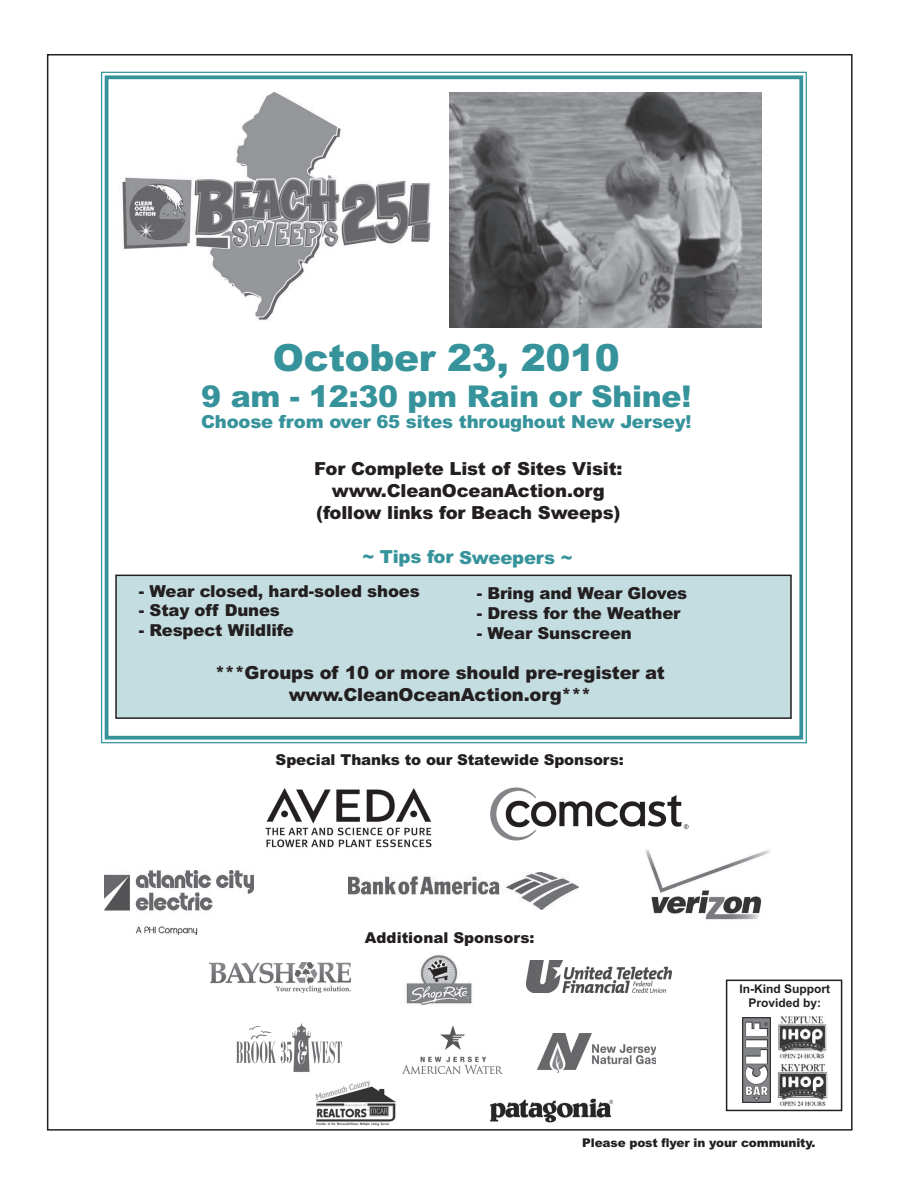
<style>
.page{position:relative;width:912px;height:1188px;background:#fff}
.page>*{position:absolute;margin:0;border:0;box-sizing:border-box;transform-origin:0 0}
.t1{font:900 37.5px "Arial";letter-spacing:-.01em;color:#37939b}
.t2{font:900 30px "Arial";letter-spacing:-.01em;color:#37939b}
.t3{font:900 18px/21.6px "Arial";letter-spacing:-.01em;color:#231f20;text-align:center}
.t4{font:900 18px "Arial";letter-spacing:-.01em;color:#37939b}
.t5{font:900 16.5px "Arial";letter-spacing:-.01em;color:#231f20}
.t6{font:900 15px "Arial";letter-spacing:-.01em;color:#231f20}
.t7{font:900 12px "Arial";letter-spacing:-.01em;color:#231f20}
.t8{font:700 12px/14.4px "Arial";color:#231f20;text-align:center}
</style>
<div class="page">
<img style="left:210px;top:963px;width:140px;height:29px">
<img style="left:236px;top:1023px;width:107px;height:49px">
<img style="left:315px;top:1080px;width:81px;height:46px">
<img style="left:537px;top:1034px;width:118px;height:38px">
<img style="left:490px;top:1098px;width:122px;height:25px">
<img style="left:526px;top:960px;width:145px;height:33px">
<img style="left:403px;top:1026px;width:99px;height:47px">
<img style="left:406px;top:954px;width:66px;height:52px">
<div style="left:725px;top:980px;width:117px;height:131px;border:2px solid #231f20"></div>
<img style="left:742px;top:1018px;width:28px;height:85px">
<svg style="left:101px;top:71px;width:706px;height:673px"></svg>
<div style="left:105px;top:75px;width:697px;height:665px;border:4px solid #37939b"></div>
<div style="left:116px;top:575px;width:674px;height:143px;background:#c4dde1"></div>
<div style="left:115px;top:575px;width:676px;height:144px;border:2px solid #231f20"></div>
<img style="left:119px;top:87px;width:312px;height:235px">
<img style="left:449px;top:93px;width:312px;height:234px">
<img style="left:265px;top:788px;width:167px;height:60px">
<img style="left:104px;top:871px;width:150px;height:64px">
<img style="left:645px;top:849px;width:126px;height:71px">
<img style="left:490px;top:787px;width:199px;height:54px">
<img style="left:348px;top:872px;width:230px;height:37px">
<img style="left:777px;top:1064px;width:51px;height:43px">
<img style="left:778px;top:1016px;width:49px;height:43px">
<h1 class="t1" style="left:273px;top:336px;width:348px">October 23, 2010</h1>
<h2 class="t2" style="left:201px;top:379px;width:491px">9 am - 12:30 pm Rain or Shine!</h2>
<p class="t4" style="left:201px;top:411px;width:492px">Choose from over 65 sites throughout New Jersey!</p>
<p class="t3" style="left:314px;top:458px;width:309px">For Complete List of Sites Visit: www.CleanOceanAction.org (follow links for Beach Sweeps)</p>
<p class="t4" style="left:362px;top:547px;width:212px">~ Tips for Sweepers ~</p>
<p class="t5" style="left:139px;top:581px;width:282px">- Wear closed, hard-soled shoes</p>
<p class="t5" style="left:139px;top:601px;width:143px">- Stay off Dunes</p>
<p class="t5" style="left:139px;top:621px;width:156px">- Respect Wildlife</p>
<p class="t5" style="left:476px;top:584px;width:212px">- Bring and Wear Gloves</p>
<p class="t5" style="left:476px;top:604px;width:205px">- Dress for the Weather</p>
<p class="t5" style="left:476px;top:623px;width:157px">- Wear Sunscreen</p>
<p class="t3" style="left:215px;top:662px;width:451px">***Groups of 10 or more should pre-register at www.CleanOceanAction.org***</p>
<p class="t6" style="left:275px;top:751px;width:349px">Special Thanks to our Statewide Sponsors:</p>
<p class="t6" style="left:365px;top:929px;width:171px">Additional Sponsors:</p>
<p class="t8" style="left:739px;top:982px;width:92px">In-Kind Support<br>Provided by:</p>
<p class="t7" style="left:582px;top:1136px;width:235px">Please post flyer in your community.</p>
</div>
